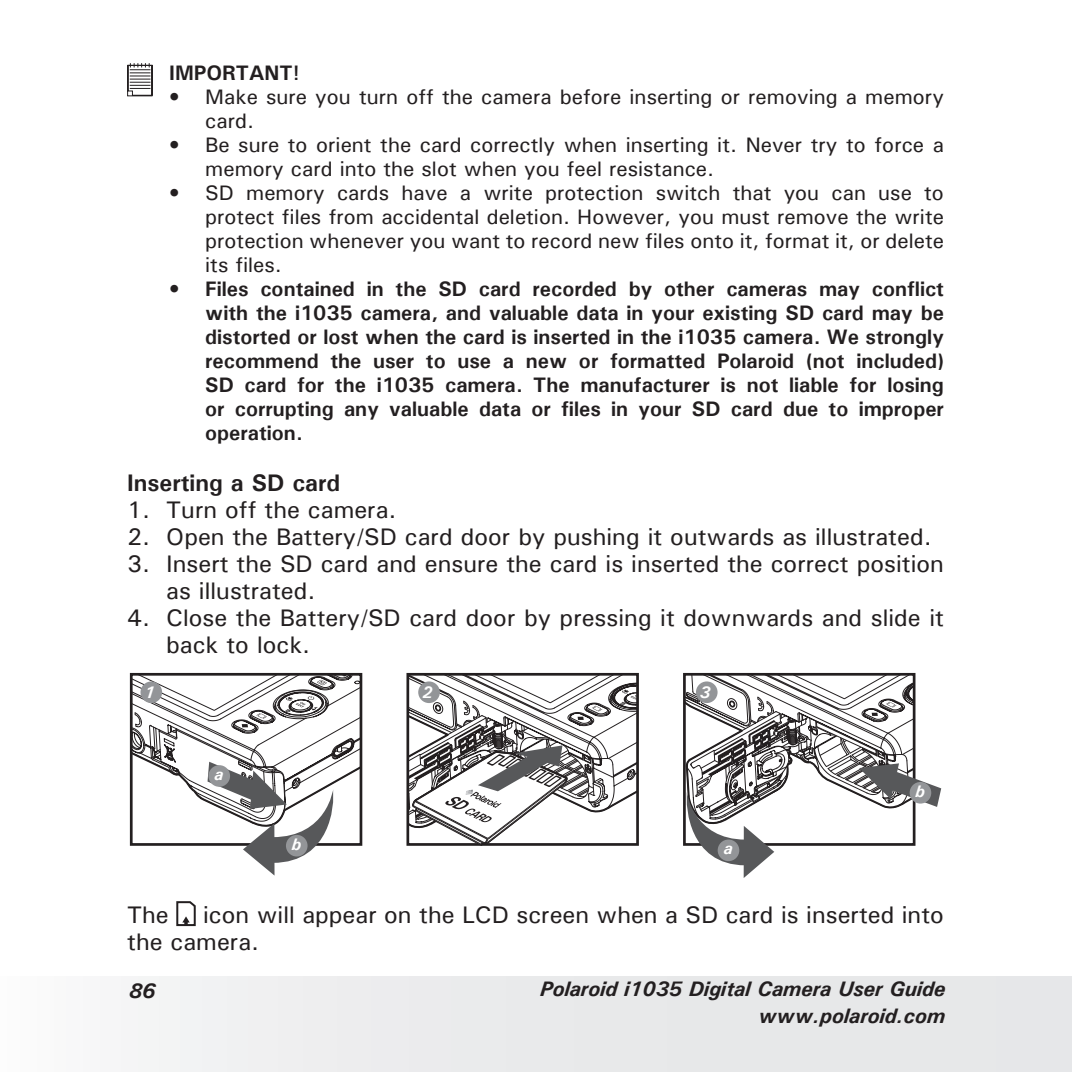
<style>
.page{position:relative;width:1072px;height:1072px;background:#fff}
.page>*{position:absolute;margin:0;border:0;box-sizing:border-box;transform-origin:0 0}
.t1{font:500 24px/27px "Univers";color:#231f20}
.t2{font:700 24px "Univers";color:#231f20}
.t3{font:700 21px/24px "Univers";color:#231f20;text-align:justify}
.t4{font:500 21px/24px "Univers";color:#231f20}
.t5{font:italic 700 21px/27px "Univers";color:#231f20;text-align:right}
.t6{font:italic 700 16.8px "Univers";color:#fff}
</style>
<div class="page">
<div style="left:0;top:976px;width:1046px;height:95px;background:linear-gradient(to right,#f6f6f7,#e2e4e5)"></div>
<div style="left:1046px;top:976px;width:25px;height:95px;background:#e6e7e9"></div>
<svg style="left:127px;top:63px;width:26px;height:34px"></svg>
<svg style="left:131px;top:674px;width:230px;height:201px"></svg>
<div style="left:208px;top:765px;width:22px;height:21px;background:#939598;border-radius:50%"></div>
<div style="left:286px;top:835px;width:21px;height:21px;background:#939598;border-radius:50%"></div>
<div style="left:140px;top:681px;width:22px;height:22px;background:#939598;border-radius:50%"></div>
<svg style="left:684px;top:674px;width:257px;height:204px"></svg>
<div style="left:909px;top:782px;width:22px;height:21px;background:#939598;border-radius:50%"></div>
<svg style="left:406px;top:674px;width:231px;height:172px"></svg>
<svg style="left:176px;top:901px;width:20px;height:26px"></svg>
<p class="t3" style="left:169px;top:60px;width:132px">IMPORTANT!</p>
<p class="t4" style="left:205px;top:84px;width:740px;text-indent:-36px">• Make sure you turn off the camera before inserting or removing a memory card.</p>
<p class="t4" style="left:205px;top:132px;width:740px;text-indent:-36px">• Be sure to orient the card correctly when inserting it. Never try to force a memory card into the slot when you feel resistance.</p>
<p class="t4" style="left:205px;top:180px;width:740px;text-align:justify;text-indent:-36px">• SD memory cards have a write protection switch that you can use to protect files from accidental deletion. However, you must remove the write protection whenever you want to record new files onto it, format it, or delete its files.</p>
<p class="t3" style="left:205px;top:276px;width:740px;text-indent:-36px">• Files contained in the SD card recorded by other cameras may conflict with the i1035 camera, and valuable data in your existing SD card may be distorted or lost when the card is inserted in the i1035 camera. We strongly recommend the user to use a new or formatted Polaroid (not included)<br>SD card for the i1035 camera. The manufacturer is not liable for losing or corrupting any valuable data or files in your SD card due to improper operation.</p>
<p class="t2" style="left:127px;top:467px;width:214px">Inserting a SD card</p>
<p class="t1" style="left:127px;top:495px;width:271px">1. Turn off the camera.</p>
<p class="t1" style="left:127px;top:522px;width:806px">2. Open the Battery/SD card door by pushing it outwards as illustrated.</p>
<p class="t1" style="left:166px;top:549px;width:779px;text-indent:-39px">3. Insert the SD card and ensure the card is inserted the correct position as illustrated.</p>
<p class="t1" style="left:166px;top:603px;width:779px;text-indent:-39px">4. Close the Battery/SD card door by pressing it downwards and slide it back to lock.</p>
<p class="t6" style="left:144px;top:682px;width:12px">1</p>
<p class="t6" style="left:422px;top:682px;width:11px">2</p>
<p class="t6" style="left:700px;top:682px;width:12px">3</p>
<p class="t6" style="left:214px;top:763px;width:10px">a</p>
<p class="t6" style="left:292px;top:834px;width:11px">b</p>
<p class="t6" style="left:723px;top:837px;width:10px">a</p>
<p class="t6" style="left:915px;top:781px;width:11px">b</p>
<p class="t1" style="left:127px;top:900px;width:818px;text-indent:76px">icon will appear on the LCD screen when a SD card is inserted into the camera.</p>
<p class="t1" style="left:127px;top:900px;width:43px">The</p>
<p class="t5" style="left:129px;top:977px;width:28px">86</p>
<p class="t5" style="left:540px;top:975px;width:406px">Polaroid i1035 Digital Camera User Guide www.polaroid.com</p>
</div>
